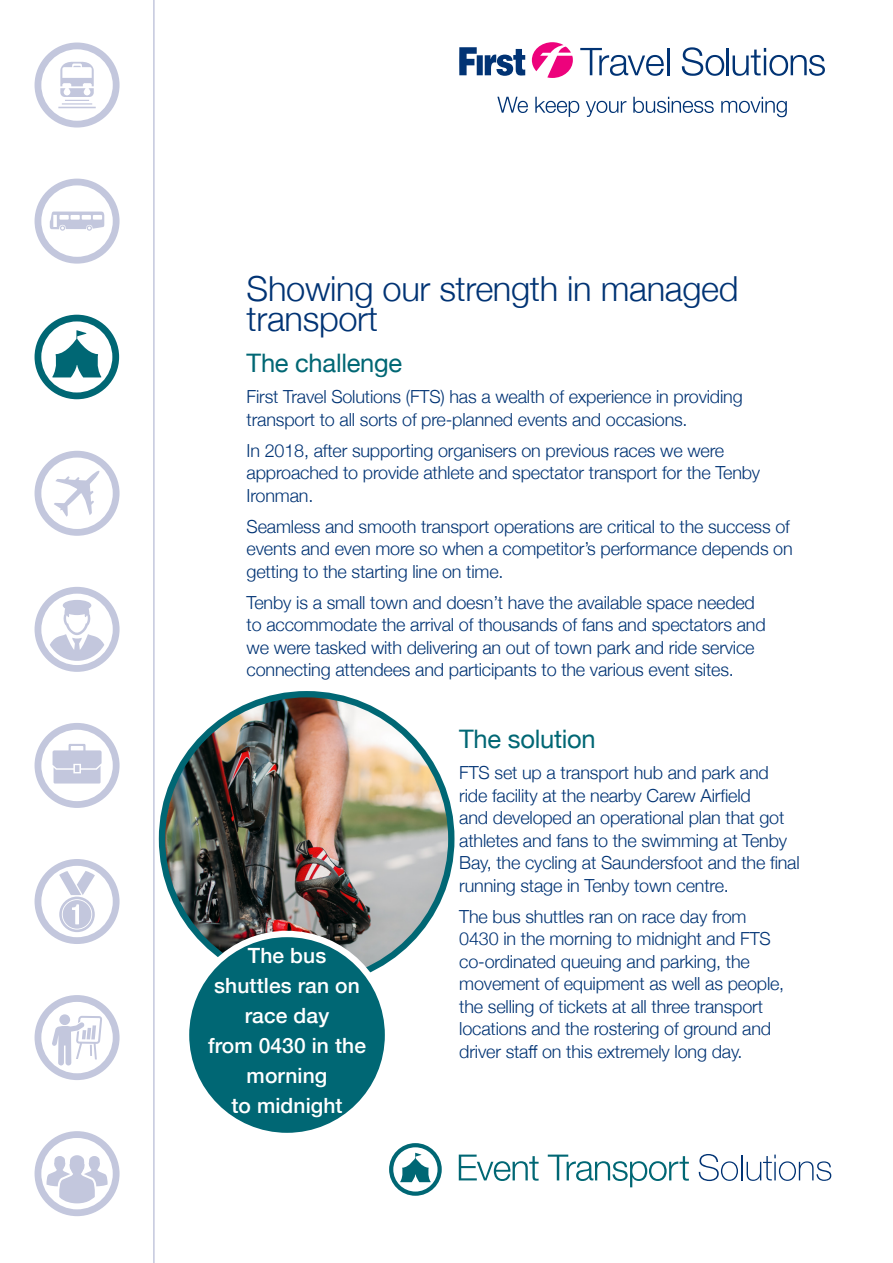
<style>
.page{position:relative;width:893px;height:1263px;background:#fff}
.page>*{position:absolute;margin:0;border:0;box-sizing:border-box;transform-origin:0 0}
.A4_Headline{font:300 34.5px/30px "Helvetica Neue";letter-spacing:-.01em;color:#013374}
.A4_Sub_Head{font:25.5px "Helvetica Neue";letter-spacing:-.01em;color:#006774}
.t1{font:500 21px/30px "Helvetica Neue";letter-spacing:.005em;color:#fff;text-align:center}
.A4_Body_Copy{font:300 18px/22.5px "Helvetica Neue";letter-spacing:-.01em;color:#013374}
</style>
<div class="page">
<img style="left:162px;top:694px;width:289px;height:289px;border-radius:145px">
<div style="left:186px;top:934px;width:202px;height:202px;background:#006774;border-radius:50%"></div>
<div style="left:183px;top:931px;width:208px;height:208px;border:6px solid #fff;border-radius:50%"></div>
<svg style="left:35px;top:859px;width:85px;height:85px"></svg>
<svg style="left:35px;top:587px;width:85px;height:85px"></svg>
<svg style="left:35px;top:451px;width:85px;height:85px"></svg>
<svg style="left:35px;top:723px;width:85px;height:85px"></svg>
<svg style="left:35px;top:179px;width:85px;height:85px"></svg>
<svg style="left:35px;top:315px;width:84px;height:84px"></svg>
<svg style="left:35px;top:43px;width:85px;height:85px"></svg>
<svg style="left:35px;top:995px;width:85px;height:85px"></svg>
<svg style="left:35px;top:1131px;width:85px;height:85px"></svg>
<hr style="left:153px;top:0;width:2px;height:1263px;background:#c3c7dd">
<svg style="left:497px;top:97px;width:31px;height:16px"></svg>
<svg style="left:535px;top:97px;width:44px;height:20px"></svg>
<svg style="left:586px;top:101px;width:40px;height:16px"></svg>
<svg style="left:633px;top:97px;width:81px;height:16px"></svg>
<svg style="left:721px;top:97px;width:66px;height:20px"></svg>
<svg style="left:532px;top:42px;width:41px;height:36px"></svg>
<svg style="left:459px;top:47px;width:66px;height:29px"></svg>
<svg style="left:580px;top:48px;width:84px;height:28px"></svg>
<hr style="left:667px;top:48px;width:3px;height:27px;background:#013374">
<svg style="left:682px;top:47px;width:42px;height:29px"></svg>
<hr style="left:727px;top:48px;width:2px;height:27px;background:#013374">
<svg style="left:733px;top:48px;width:92px;height:28px"></svg>
<svg style="left:459px;top:1154px;width:80px;height:27px"></svg>
<svg style="left:548px;top:1154px;width:141px;height:33px"></svg>
<svg style="left:699px;top:1154px;width:39px;height:27px"></svg>
<hr style="left:741px;top:1154px;width:2px;height:26px;background:#013374">
<svg style="left:747px;top:1154px;width:84px;height:27px"></svg>
<svg style="left:389px;top:1143px;width:53px;height:53px"></svg>
<p class="A4_Headline" style="left:247px;top:271px;width:493px">Showing our strength in managed transport</p>
<p class="A4_Sub_Head" style="left:247px;top:345px;width:157px">The challenge</p>
<p class="A4_Body_Copy" style="left:247px;top:384px;width:498px">First Travel Solutions (FTS) has a wealth of experience in providing transport to all sorts of pre-planned events and occasions.</p>
<p class="A4_Body_Copy" style="left:247px;top:438px;width:515px">In 2018, after supporting organisers on previous races we were approached to provide athlete and spectator transport for the Tenby<br>Ironman.</p>
<p class="A4_Body_Copy" style="left:247px;top:514px;width:548px">Seamless and smooth transport operations are critical to the success of events and even more so when a competitor’s performance depends on getting to the starting line on time.</p>
<p class="A4_Body_Copy" style="left:247px;top:590px;width:521px">Tenby is a small town and doesn’t have the available space needed to accommodate the arrival of thousands of fans and spectators and we were tasked with delivering an out of town park and ride service connecting attendees and participants to the various event sites.</p>
<p class="t1" style="left:248px;top:938px;width:80px">The bus</p>
<p class="t1" style="left:214px;top:968px;width:147px">shuttles ran on</p>
<p class="t1" style="left:245px;top:998px;width:86px">race day</p>
<p class="t1" style="left:208px;top:1028px;width:159px">from 0430 in the morning</p>
<p class="t1" style="left:231px;top:1088px;width:113px">to midnight</p>
<p class="A4_Sub_Head" style="left:459px;top:721px;width:138px">The solution</p>
<p class="A4_Body_Copy" style="left:459px;top:760px;width:342px">FTS set up a transport hub and park and ride facility at the nearby Carew Airfield<br>and developed an operational plan that got athletes and fans to the swimming at Tenby Bay, the cycling at Saundersfoot and the final running stage in Tenby town centre.</p>
<p class="A4_Body_Copy" style="left:459px;top:904px;width:327px">The bus shuttles ran on race day from 0430 in the morning to midnight and FTS co-ordinated queuing and parking, the movement of equipment as well as people, the selling of tickets at all three transport locations and the rostering of ground and driver staff on this extremely long day.</p>
</div>
